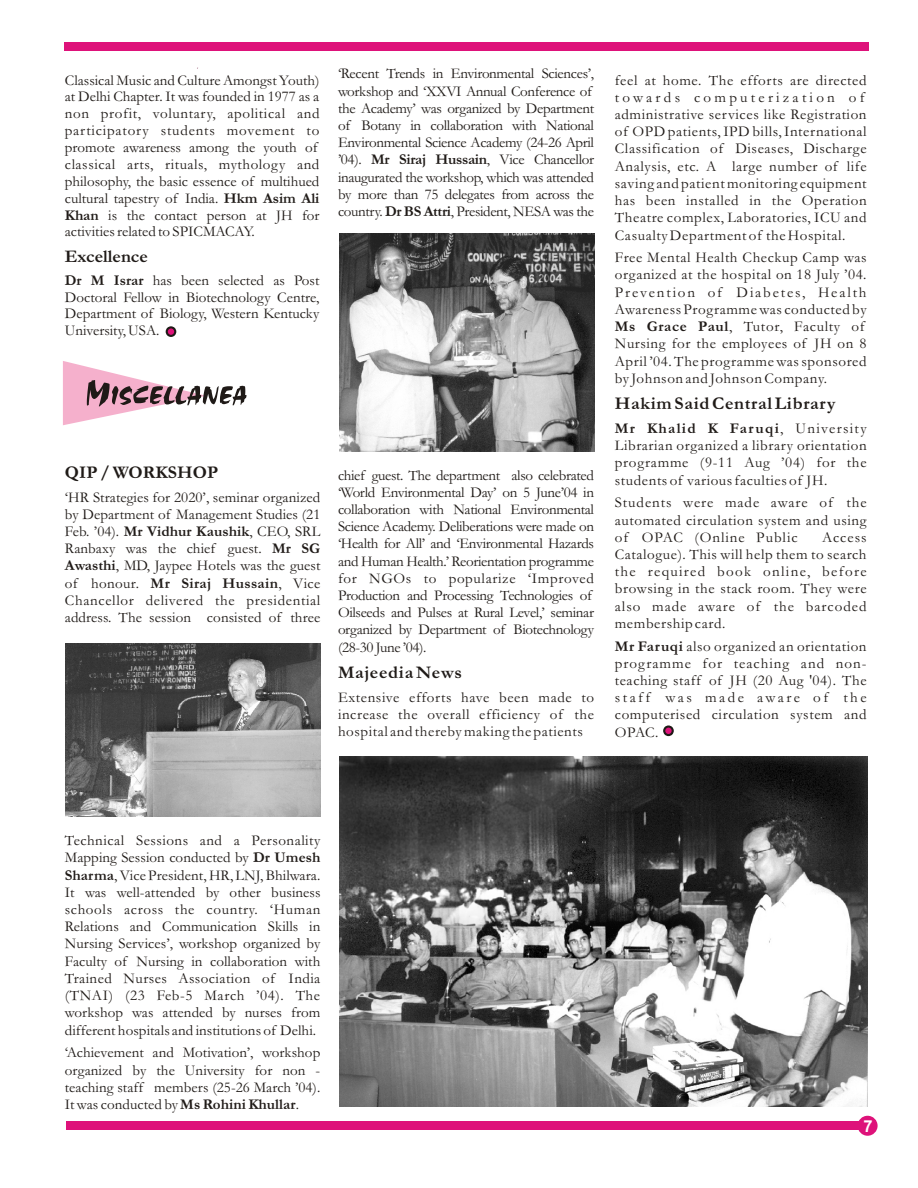
<style>
.page{position:relative;width:918px;height:1188px;background:#fff}
.page>*{position:absolute;margin:0;border:0;box-sizing:border-box;transform-origin:0 0}
.t1{font:700 18px "Garamond";letter-spacing:.04em;color:#1f1a17}
.t2{font:700 18px "Garamond";letter-spacing:.005em;color:#1f1a17}
.t3{font:700 18px "Garamond";color:#1f1a17}
.t4{font:700 16.5px "Arial";color:#fff}
.t5{font:15px/17.2px "Garamond";letter-spacing:.005em;color:#1f1a17;text-align:justify}
.t6{font:15px/17.2px "Garamond";letter-spacing:-.02em;color:#1f1a17}
.t7{font:15px/17.2px "Garamond";letter-spacing:.04em;color:#1f1a17}
.s1{font-weight:700}
</style>
<div class="page">
<div style="left:64px;top:42px;width:805px;height:9px;background:#de127a"></div>
<div style="left:858px;top:1116px;width:20px;height:20px;background:#de127a;border-radius:50%"></div>
<div style="left:66px;top:1122px;width:801px;height:8px;background:#de127a"></div>
<img style="left:339px;top:233px;width:256px;height:218px">
<img style="left:65px;top:643px;width:256px;height:174px">
<svg style="left:166px;top:326px;width:10px;height:11px"></svg>
<svg style="left:663px;top:725px;width:11px;height:11px"></svg>
<svg style="left:63px;top:361px;width:183px;height:64px"></svg>
<img style="left:339px;top:756px;width:528px;height:351px">
<p class="t5" style="left:65px;top:73px;width:256px;line-height:16.8px;text-align:left">Classical Music and Culture Amongst Youth) at Delhi Chapter. It was founded in 1977 as a non profit, voluntary, apolitical and participatory students movement to promote awareness among the youth of classical arts, rituals, mythology and philosophy, the basic essence of multihued cultural tapestry of India. <span class="s1">Hkm Asim Ali Khan</span> is the contact person at JH for activities related to SPICMACAY.</p>
<p class="t3" style="left:65px;top:250px;width:84px">Excellence</p>
<p class="t5" style="left:65px;top:273px;width:256px;line-height:16.8px"><span class="s1">Dr M Israr</span> has been selected as Post Doctoral Fellow in Biotechnology Centre, Department of Biology, Western Kentucky University, USA.</p>
<p class="t6" style="left:338px;top:67px;width:258px">‘Recent Trends in Environmental Sciences’, workshop and ‘XXVI Annual Conference of the Academy’ was organized by Department of Botany in collaboration with National Environmental Science Academy (24-26 April ’04). <span class="s1">Mr Siraj Hussain</span>, Vice Chancellor inaugurated the workshop, which was attended by more than 75 delegates from across the country. <span class="s1">Dr BS Attri</span>, President, NESA was the</p>
<p class="t2" style="left:65px;top:466px;width:155px">QIP / WORKSHOP</p>
<p class="t5" style="left:65px;top:490px;width:257px">‘HR Strategies for 2020’, seminar organized by Department of Management Studies (21<br>Feb. ’04). <span class="s1">Mr Vidhur Kaushik</span>, CEO, SRL Ranbaxy was the chief guest. <span class="s1">Mr SG Awasthi</span>, MD, Jaypee Hotels was the guest of honour. <span class="s1">Mr Siraj Hussain</span>, Vice Chancellor delivered the presidential address. The session consisted of three</p>
<p class="t6" style="left:338px;top:468px;width:258px">chief guest. The department also celebrated ‘World Environmental Day’ on 5 June’04 in collaboration with National Environmental Science Academy. Deliberations were made on ‘Health for All’ and ‘Environmental Hazards and Human Health.’ Reorientation programme for NGOs to popularize ‘Improved Production and Processing Technologies of Oilseeds and Pulses at Rural Level,’ seminar organized by Department of Biotechnology (28-30 June ’04).</p>
<p class="t1" style="left:338px;top:666px;width:126px">Majeedia News</p>
<p class="t5" style="left:338px;top:690px;width:258px">Extensive efforts have been made to increase the overall efficiency of the hospital and thereby making the patients</p>
<p class="t7" style="left:615px;top:73px;width:253px">feel at home. The efforts are directed towards computerization of administrative services like Registration of OPD patients, IPD bills, International Classification of Diseases, Discharge Analysis, etc. A large number of life saving and patient monitoring equipment has been installed in the Operation Theatre complex, Laboratories, ICU and Casualty Department of the Hospital.</p>
<p class="t7" style="left:615px;top:251px;width:253px">Free Mental Health Checkup Camp was organized at the hospital on 18 July ’04.<br>Prevention of Diabetes, Health Awareness Programme was conducted by <span class="s1">Ms Grace Paul</span>, Tutor, Faculty of Nursing for the employees of JH on 8<br>April ’04. The programme was sponsored by Johnson and Johnson Company.</p>
<p class="t1" style="left:615px;top:397px;width:222px">Hakim Said Central Library</p>
<p class="t5" style="left:615px;top:421px;width:253px"><span class="s1">Mr Khalid K Faruqi</span>, University Librarian organized a library orientation programme (9-11 Aug ’04) for the students of various faculties of JH.</p>
<p class="t5" style="left:615px;top:496px;width:253px">Students were made aware of the automated circulation system and using of OPAC (Online Public</p>
<p class="t5" style="left:615px;top:530px;width:253px;text-indent:207px">Access Catalogue). This will help them to search the required book online, before browsing in the stack room. They were also made aware of the barcoded membership card.</p>
<p class="t5" style="left:615px;top:639px;width:253px"><span class="s1">Mr Faruqi</span> also organized an orientation programme for teaching and non&shy;teaching staff of JH (20 Aug '04). The staff was made aware of the computerised circulation system and OPAC.</p>
<p class="t5" style="left:65px;top:834px;width:257px">Technical Sessions and a Personality Mapping Session conducted by <span class="s1">Dr Umesh Sharma</span>, Vice President, HR, LNJ, Bhilwara.<br>It was well-attended by other business schools across the country. ‘Human Relations and Communication Skills in Nursing Services’, workshop organized by Faculty of Nursing in collaboration with Trained Nurses Association of India (TNAI) (23 Feb-5 March ’04). The workshop was attended by nurses from different hospitals and institutions of Delhi.</p>
<p class="t5" style="left:65px;top:1046px;width:257px">‘Achievement and Motivation’, workshop organized by the University for non - teaching staff members (25-26 March ’04).<br>It was conducted by <span class="s1">Ms Rohini Khullar</span>.</p>
<p class="t4" style="left:863px;top:1120px;width:11px">7</p>
</div>
